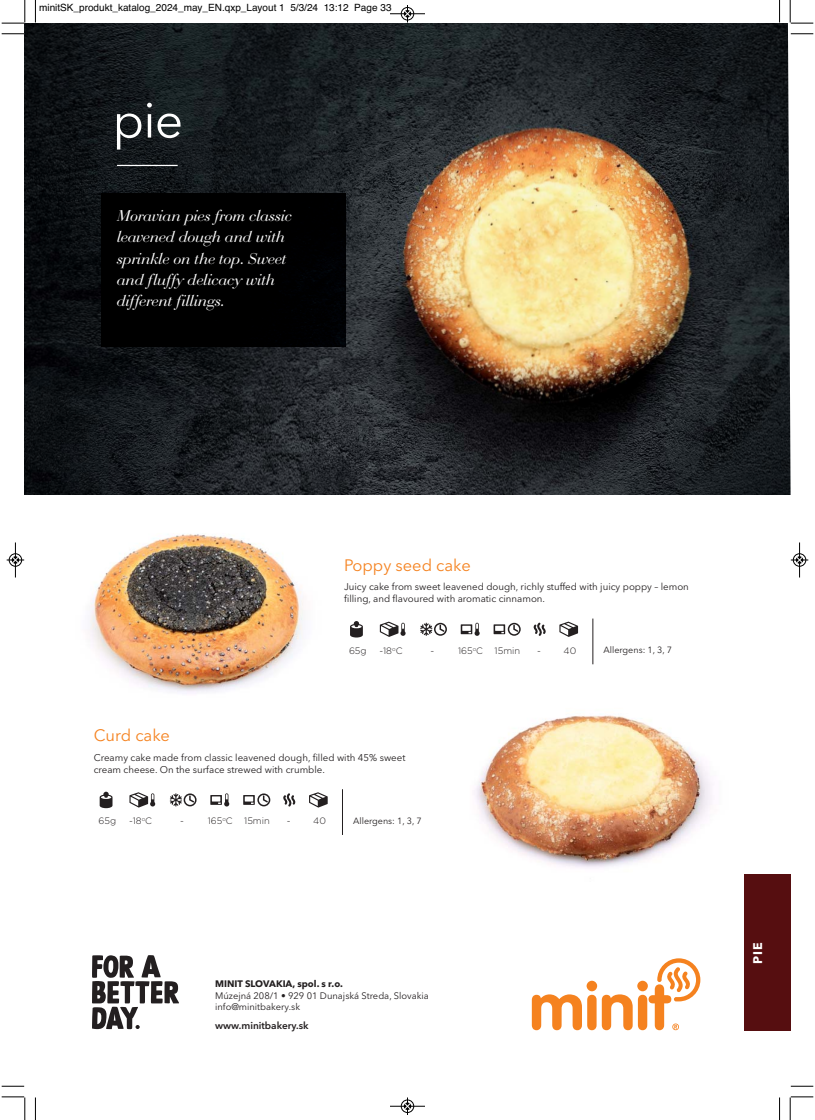
<style>
.page{position:relative;width:815px;height:1120px;background:#fff}
.page>*{position:absolute;margin:0;border:0;box-sizing:border-box;transform-origin:0 0}
.t1{font:50px "Avenir Next";color:#fff}
.t2{font:16.5px "Avenir Next";color:#f5821f}
.t3{font:italic 16.25px/21.2px "Bauer Bod DCE";color:#fff}
.t4{font:700 12.5px "Avenir Next";color:#fff}
.t5{font:10px "Helvetica";color:#000}
.t6{font:600 10px "Avenir Next";color:#231f20}
.t7{font:9.75px/12px "Avenir Next";color:#231f20}
.t8{font:9.38px/11.2px "Avenir Next";color:#231f20}
.t9{font:700 9.38px "Avenir Next";color:#231f20}
.t10{font:300 9.25px "Gotham";color:#231f20}
.t11{font:9px "Avenir Next";color:#231f20}
</style>
<div class="page">
<svg style="left:92px;top:955px;width:87px;height:74px"></svg>
<svg style="left:532px;top:958px;width:168px;height:72px"></svg>
<div style="left:744px;top:875px;width:46px;height:156px;background:#560e10"></div>
<img style="left:25px;top:23px;width:765px;height:471px">
<hr style="left:117px;top:165px;width:61px;height:1px;background:#fff">
<svg style="left:350px;top:621px;width:13px;height:16px"></svg>
<svg style="left:533px;top:623px;width:13px;height:13px"></svg>
<svg style="left:559px;top:622px;width:19px;height:15px"></svg>
<svg style="left:380px;top:622px;width:26px;height:15px"></svg>
<svg style="left:461px;top:623px;width:19px;height:13px"></svg>
<svg style="left:494px;top:623px;width:27px;height:13px"></svg>
<svg style="left:420px;top:623px;width:27px;height:13px"></svg>
<hr style="left:593px;top:618px;width:1px;height:46px;background:#231f20">
<svg style="left:100px;top:792px;width:13px;height:16px"></svg>
<svg style="left:283px;top:793px;width:13px;height:13px"></svg>
<svg style="left:309px;top:792px;width:19px;height:15px"></svg>
<svg style="left:129px;top:792px;width:26px;height:15px"></svg>
<svg style="left:210px;top:793px;width:19px;height:13px"></svg>
<svg style="left:243px;top:793px;width:27px;height:13px"></svg>
<svg style="left:170px;top:793px;width:27px;height:13px"></svg>
<hr style="left:342px;top:789px;width:1px;height:46px;background:#231f20">
<img style="left:90px;top:534px;width:213px;height:159px">
<img style="left:474px;top:715px;width:239px;height:153px">
<div style="left:101px;top:194px;width:244px;height:153px;background:#000"></div>
<svg style="left:35px;top:0;width:1px;height:22px"></svg>
<svg style="left:2px;top:33px;width:22px;height:2px"></svg>
<svg style="left:779px;top:0;width:1px;height:22px"></svg>
<svg style="left:791px;top:33px;width:22px;height:2px"></svg>
<svg style="left:35px;top:1097px;width:1px;height:23px"></svg>
<svg style="left:2px;top:1086px;width:22px;height:1px"></svg>
<svg style="left:779px;top:1097px;width:1px;height:23px"></svg>
<svg style="left:791px;top:1086px;width:22px;height:1px"></svg>
<svg style="left:2px;top:0;width:24px;height:24px"></svg>
<svg style="left:790px;top:0;width:23px;height:24px"></svg>
<svg style="left:2px;top:1096px;width:24px;height:24px"></svg>
<svg style="left:790px;top:1096px;width:23px;height:24px"></svg>
<hr style="left:390px;top:14px;width:35px;height:1px;background:#000">
<div style="left:401px;top:7px;width:13px;height:13px;border:1px solid #000;border-radius:50%"></div>
<svg style="left:404px;top:5px;width:7px;height:17px"></svg>
<div style="left:401px;top:1099px;width:13px;height:14px;border:1px solid #fff;border-radius:50%"></div>
<hr style="left:390px;top:1106px;width:35px;height:1px;background:#000">
<div style="left:401px;top:1100px;width:13px;height:13px;border:1px solid #000;border-radius:50%"></div>
<svg style="left:404px;top:1097px;width:7px;height:18px"></svg>
<div style="left:9px;top:553px;width:13px;height:14px;border:1px solid #fff;border-radius:50%"></div>
<hr style="left:15px;top:542px;width:1px;height:35px;background:#000">
<div style="left:9px;top:554px;width:13px;height:12px;border:1px solid #000;border-radius:50%"></div>
<svg style="left:7px;top:557px;width:17px;height:6px"></svg>
<div style="left:793px;top:553px;width:13px;height:14px;border:1px solid #fff;border-radius:50%"></div>
<hr style="left:799px;top:542px;width:1px;height:35px;background:#000">
<div style="left:793px;top:554px;width:13px;height:12px;border:1px solid #000;border-radius:50%"></div>
<svg style="left:791px;top:557px;width:17px;height:6px"></svg>
<p class="t5" style="left:39px;top:4px;width:354px">minitSK_produkt_katalog_2024_may_EN.qxp_Layout 1 5/3/24 13:12 Page 33</p>
<h1 class="t1" style="left:112px;top:100px;width:72px">pie</h1>
<h3 class="t3" style="left:117px;top:207px;width:177px">Moravian pies from classic leavened dough and with sprinkle on the top. Sweet and fluffy delicacy with different fillings.</h3>
<h2 class="t2" style="left:344px;top:558px;width:128px">Poppy seed cake</h2>
<p class="t7" style="left:344px;top:582px;width:346px">Juicy cake from sweet leavened dough, richly stuffed with juicy poppy – lemon filling, and flavoured with aromatic cinnamon.</p>
<p class="t10" style="left:349px;top:645px;width:19px">65g</p>
<p class="t10" style="left:380px;top:645px;width:24px">-18<sup>o</sup>C</p>
<p class="t10" style="left:431px;top:645px;width:5px">-</p>
<p class="t10" style="left:458px;top:645px;width:64px">165<sup>o</sup>C 15min</p>
<p class="t10" style="left:537px;top:645px;width:5px">-</p>
<p class="t10" style="left:564px;top:645px;width:14px">40</p>
<p class="t11" style="left:604px;top:646px;width:70px">Allergens: 1, 3, 7</p>
<h2 class="t2" style="left:94px;top:729px;width:78px">Curd cake</h2>
<p class="t7" style="left:94px;top:752px;width:313px">Creamy cake made from classic leavened dough, filled with 45% sweet cream cheese. On the surface strewed with crumble.</p>
<p class="t10" style="left:99px;top:816px;width:19px">65g</p>
<p class="t10" style="left:129px;top:816px;width:24px">-18<sup>o</sup>C</p>
<p class="t10" style="left:180px;top:816px;width:5px">-</p>
<p class="t10" style="left:208px;top:816px;width:64px">165<sup>o</sup>C 15min</p>
<p class="t10" style="left:287px;top:816px;width:5px">-</p>
<p class="t10" style="left:313px;top:816px;width:14px">40</p>
<p class="t11" style="left:353px;top:817px;width:70px">Allergens: 1, 3, 7</p>
<p class="t9" style="left:215px;top:979px;width:129px">MINIT SLOVAKIA, spol. s r.o.</p>
<p class="t8" style="left:215px;top:991px;width:215px">Múzejná 208/1 • 929 01 Dunajská Streda, Slovakia info@minitbakery.sk</p>
<p class="t6" style="left:215px;top:1020px;width:95px">www.minitbakery.sk</p>
<p class="t4" style="left:750px;top:964px;width:22px;rotate:-90deg">PIE</p>
</div>
